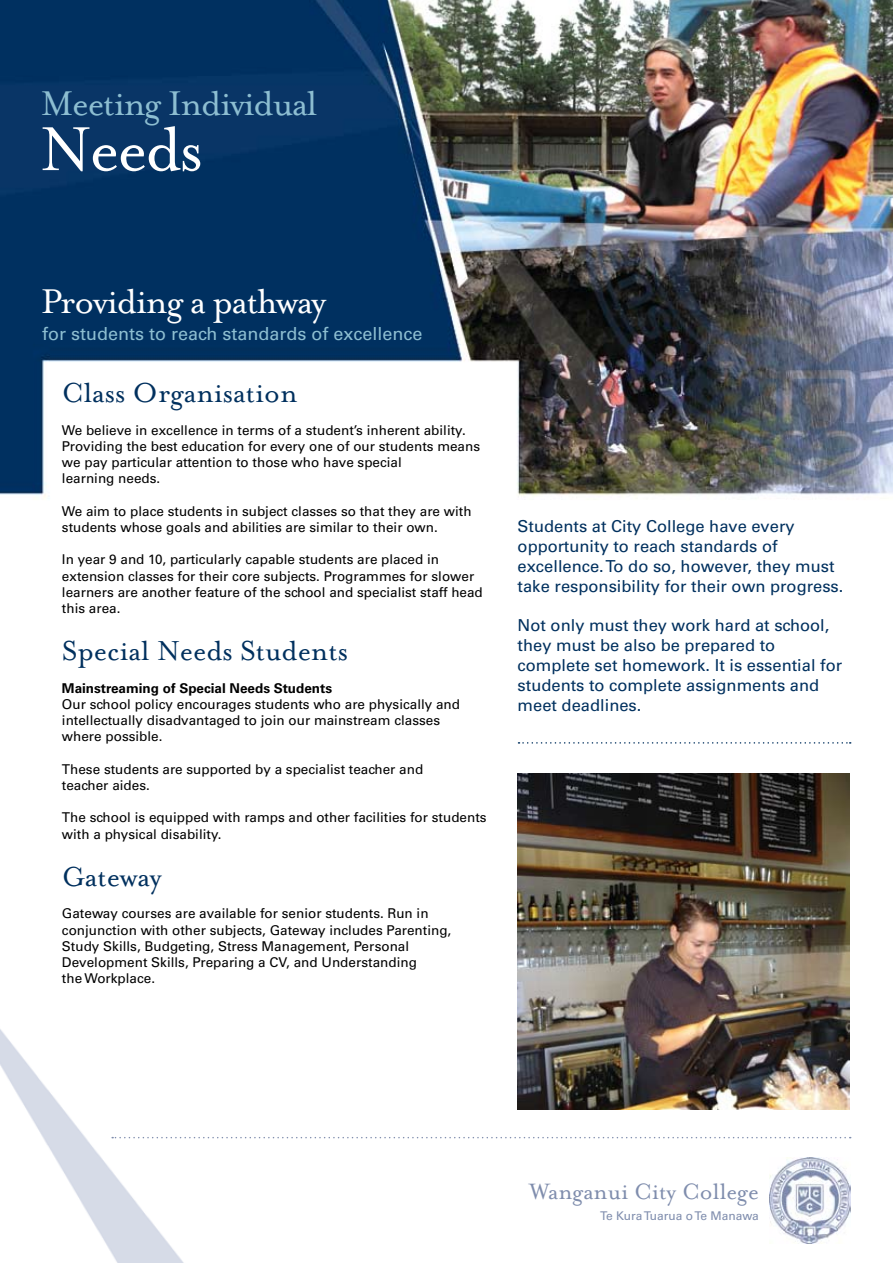
<style>
.page{position:relative;width:893px;height:1263px;background:#fff}
.page>*{position:absolute;margin:0;border:0;box-sizing:border-box;transform-origin:0 0}
.t1{font:71.25px "Mrs Eaves Roman";letter-spacing:-.03em;color:#fff}
.t2{font:39.45px "Mrs Eaves Roman";letter-spacing:-.03em;color:#fff}
.t3{font:39.45px "Mrs Eaves Roman";letter-spacing:-.03em;color:#8dbed1}
.t4{font:31.5px "Mrs Eaves Roman";color:#00305e}
.t5{font:25.5px "Mrs Eaves Roman";color:#7f8dad}
.t6{font:18px "Univers";color:#8dbed1}
.t7{font:16.5px/19.8px "Univers";color:#00305e}
.t8{font:13.5px/16.2px "Univers";color:#000}
.t9{font:700 13.5px "Univers";color:#000}
.t10{font:12px "Univers";color:#7f8dad}
</style>
<div class="page">
<img style="left:0;top:1029px;width:195px;height:234px">
<img style="left:769px;top:1157px;width:81px;height:86px">
<svg style="left:112px;top:1137px;width:739px;height:1px"></svg>
<img style="left:0;top:0;width:893px;height:499px">
<svg style="left:518px;top:742px;width:333px;height:2px"></svg>
<img style="left:518px;top:773px;width:332px;height:337px">
<h2 class="t3" style="left:41px;top:82px;width:278px">Meeting Individual</h2>
<h1 class="t1" style="left:40px;top:110px;width:164px">Needs</h1>
<h2 class="t2" style="left:41px;top:279px;width:287px">Providing a pathway</h2>
<h3 class="t6" style="left:42px;top:323px;width:382px">for students to reach standards of excellence</h3>
<h3 class="t4" style="left:62px;top:376px;width:237px">Class Organisation</h3>
<p class="t8" style="left:62px;top:422px;width:420px">We believe in excellence in terms of a student’s inherent ability.<br>Providing the best education for every one of our students means we pay particular attention to those who have special<br>learning needs.</p>
<p class="t8" style="left:62px;top:503px;width:411px">We aim to place students in subject classes so that they are with students whose goals and abilities are similar to their own.</p>
<p class="t8" style="left:62px;top:551px;width:422px">In year 9 and 10, particularly capable students are placed in extension classes for their core subjects. Programmes for slower learners are another feature of the school and specialist staff head this area.</p>
<h3 class="t4" style="left:62px;top:634px;width:281px">Special Needs Students</h3>
<p class="t9" style="left:62px;top:680px;width:272px">Mainstreaming of Special Needs Students</p>
<p class="t8" style="left:62px;top:696px;width:400px">Our school policy encourages students who are physically and intellectually disadvantaged to join our mainstream classes where possible.</p>
<p class="t8" style="left:62px;top:761px;width:363px">These students are supported by a specialist teacher and teacher aides.</p>
<p class="t8" style="left:62px;top:809px;width:426px">The school is equipped with ramps and other facilities for students with a physical disability.</p>
<h3 class="t4" style="left:62px;top:859px;width:101px">Gateway</h3>
<p class="t8" style="left:62px;top:905px;width:391px">Gateway courses are available for senior students. Run in conjunction with other subjects, Gateway includes Parenting, Study Skills, Budgeting, Stress Management, Personal Development Skills, Preparing a CV, and Understanding<br>the Workplace.</p>
<p class="t7" style="left:518px;top:517px;width:327px">Students at City College have every opportunity to reach standards of excellence. To do so, however, they must take responsibility for their own progress.</p>
<p class="t7" style="left:518px;top:616px;width:326px">Not only must they work hard at school, they must be also be prepared to complete set homework. It is essential for students to complete assignments and meet deadlines.</p>
<h3 class="t5" style="left:530px;top:1178px;width:231px">Wanganui City College</h3>
<p class="t10" style="left:600px;top:1209px;width:160px">Te Kura Tuarua o Te Manawa</p>
</div>
